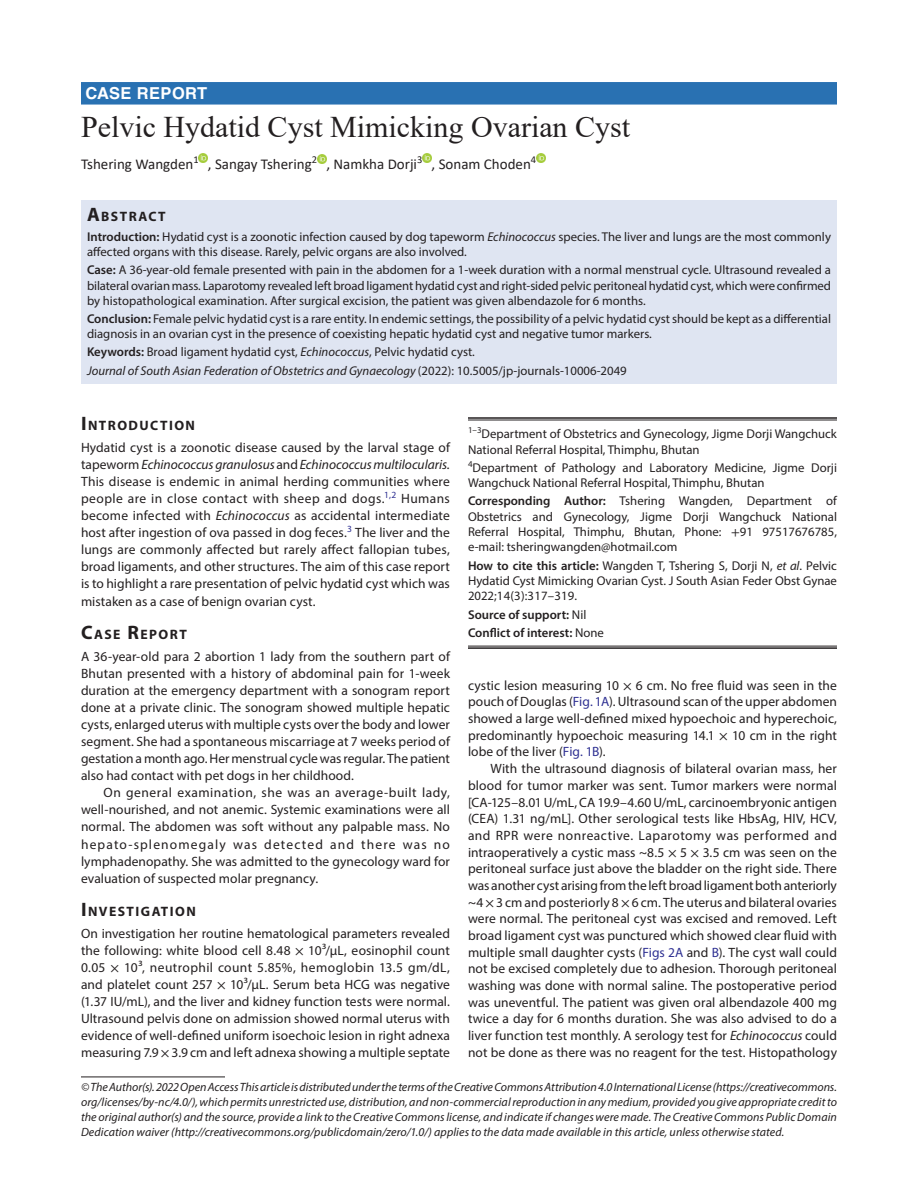
<style>
.page{position:relative;width:918px;height:1188px;background:#fff}
.page>*{position:absolute;margin:0;border:0;box-sizing:border-box;transform-origin:0 0}
.t1{font:30px "Times New Roman";color:#231f20}
.ArticleType{font:700 16.5px "Helvetica LT Std";letter-spacing:.025em;color:#fff}
.AuthorName{font:15px "Calibri";color:#231f20}
.Head-1{font:700 13.65px "Myriad Pro";letter-spacing:.105em;color:#231f20}
.AbstractTitle{font:700 13.65px "Myriad Pro";letter-spacing:.105em;color:#231f20}
.Para-NoIndent{font:13.5px/17.1px "Myriad Pro";letter-spacing:.005em;color:#231f20;text-align:justify}
.Para-Indent{font:13.5px/16.6px "Myriad Pro";letter-spacing:.005em;color:#231f20;text-align:justify}
.Abstract-Para-normal{font:12.75px/15.1px "Myriad Pro";color:#231f20;text-align:justify}
.Corresponding_Author{font:12.75px/15.3px "Myriad Pro";color:#231f20;text-align:justify}
.Abstract-Para-first{font:12.75px/15.1px "Myriad Pro";color:#231f20}
.How_to_Cite{font:12.75px/15.3px "Myriad Pro";color:#231f20;text-align:justify}
.Affiliation{font:12.75px/15.3px "Myriad Pro";color:#231f20}
.Affiliation-first{font:12.75px/15.3px "Myriad Pro";color:#231f20}
.JT_DOI{font:italic 12.75px "Myriad Pro";color:#231f20}
.Keywords{font:12.75px "Myriad Pro";color:#231f20}
.COI{font:600 12.75px "Myriad Pro";color:#231f20}
.Source{font:600 12.75px "Myriad Pro";color:#231f20}
.FootNote{font:italic 12px/15px "Myriad Pro";letter-spacing:.005em;color:#231f20;text-align:justify}
.s1{font-size:19.5px}
.s2{font-weight:600}
.s3{font-style:italic}
.s4{font-style:normal}
.s5{font-family:"STIX General"}
.s6{font-weight:400}
.s7{color:#2e3092}
</style>
<div class="page">
<div style="left:81px;top:82px;width:756px;height:23px;background:#2971b2"></div>
<div style="left:81px;top:201px;width:756px;height:25px;background:#dfe5f2"></div>
<div style="left:81px;top:225px;width:756px;height:40px;background:#dfe5f2"></div>
<div style="left:81px;top:259px;width:756px;height:55px;background:#dfe5f2"></div>
<div style="left:81px;top:307px;width:756px;height:40px;background:#dfe5f2"></div>
<div style="left:81px;top:341px;width:756px;height:25px;background:#dfe5f2"></div>
<div style="left:81px;top:359px;width:756px;height:25px;background:#dfe5f2"></div>
<svg style="left:199px;top:154px;width:9px;height:9px"></svg>
<svg style="left:317px;top:154px;width:9px;height:9px"></svg>
<svg style="left:422px;top:154px;width:10px;height:9px"></svg>
<svg style="left:536px;top:153px;width:9px;height:10px"></svg>
<hr style="left:81px;top:1077px;width:144px;height:1px;background:#231f20">
<hr style="left:468px;top:417px;width:369px;height:2px;background:#231f20">
<hr style="left:468px;top:420px;width:369px;height:1px;background:#231f20">
<hr style="left:468px;top:646px;width:369px;height:1px;background:#231f20">
<hr style="left:468px;top:647px;width:369px;height:2px;background:#231f20">
<p class="ArticleType" style="left:86px;top:83px;width:123px">CASE REPORT</p>
<p class="t1" style="left:81px;top:106px;width:551px">Pelvic Hydatid Cyst Mimicking Ovarian Cyst</p>
<p class="AuthorName" style="left:81px;top:153px;width:457px">Tshering Wangden<sup>1</sup> , Sangay Tshering<sup>2</sup> , Namkha Dorji<sup>3</sup> , Sonam Choden<sup>4</sup></p>
<p class="AbstractTitle" style="left:87px;top:208px;width:80px"><span class="s1">A</span>BSTRACT</p>
<p class="Abstract-Para-first" style="left:87px;top:229px;width:746px"><span class="s2">Introduction:</span> Hydatid cyst is a zoonotic infection caused by dog tapeworm <span class="s3">Echinococcus</span> species. The liver and lungs are the most commonly affected organs with this disease. Rarely, pelvic organs are also involved.</p>
<p class="Abstract-Para-normal" style="left:87px;top:262px;width:746px"><span class="s2">Case:</span> A 36-year-old female presented with pain in the abdomen for a 1-week duration with a normal menstrual cycle. Ultrasound revealed a bilateral ovarian mass. Laparotomy revealed left broad ligament hydatid cyst and right-sided pelvic peritoneal hydatid cyst, which were confirmed by histopathological examination. After surgical excision, the patient was given albendazole for 6 months.</p>
<p class="Abstract-Para-normal" style="left:87px;top:311px;width:746px"><span class="s2">Conclusion:</span> Female pelvic hydatid cyst is a rare entity. In endemic settings, the possibility of a pelvic hydatid cyst should be kept as a differential diagnosis in an ovarian cyst in the presence of coexisting hepatic hydatid cyst and negative tumor markers.</p>
<p class="Keywords" style="left:87px;top:344px;width:389px"><span class="s2">Keywords:</span> Broad ligament hydatid cyst, <span class="s3">Echinococcus</span>, Pelvic hydatid cyst.</p>
<p class="JT_DOI" style="left:87px;top:362px;width:541px">Journal of South Asian Federation of Obstetrics and Gynaecology <span class="s4">(2022): 10.5005/jp-journals-10006-2049</span></p>
<p class="Head-1" style="left:81px;top:417px;width:116px"><span class="s1">I</span>NTRODUCTION</p>
<p class="Para-NoIndent" style="left:81px;top:439px;width:371px">Hydatid cyst is a zoonotic disease caused by the larval stage of tapeworm <span class="s3">Echinococcus granulosus</span> and <span class="s3">Echinococcus multilocularis.<br></span>This disease is endemic in animal herding communities where people are in close contact with sheep and dogs.<sup>1,2</sup> Humans become infected with <span class="s3">Echinococcus</span> as accidental intermediate host after ingestion of ova passed in dog feces.<sup>3</sup> The liver and the lungs are commonly affected but rarely affect fallopian tubes, broad ligaments, and other structures. The aim of this case report is to highlight a rare presentation of pelvic hydatid cyst which was mistaken as a case of benign ovarian cyst.</p>
<p class="Head-1" style="left:81px;top:626px;width:107px"><span class="s1">C</span>ASE <span class="s1">R</span>EPORT</p>
<p class="Para-NoIndent" style="left:81px;top:647px;width:371px">A 36-year-old para 2 abortion 1 lady from the southern part of Bhutan presented with a history of abdominal pain for 1-week duration at the emergency department with a sonogram report done at a private clinic. The sonogram showed multiple hepatic cysts, enlarged uterus with multiple cysts over the body and lower segment. She had a spontaneous miscarriage at 7 weeks period of gestation a month ago. Her menstrual cycle was regular. The patient also had contact with pet dogs in her childhood.</p>
<p class="Para-Indent" style="left:81px;top:784px;width:371px;line-height:17.1px;text-indent:22px">On general examination, she was an average-built lady, well-nourished, and not anemic. Systemic examinations were all normal. The abdomen was soft without any palpable mass. No hepato-splenomegaly was detected and there was no lymphadenopathy. She was admitted to the gynecology ward for evaluation of suspected molar pregnancy.</p>
<p class="Head-1" style="left:81px;top:903px;width:116px"><span class="s1">I</span>NVESTIGATION</p>
<p class="Para-NoIndent" style="left:81px;top:925px;width:371px">On investigation her routine hematological parameters revealed the following: white blood cell 8.48 <span class="s5">×</span> 10³/µL, eosinophil count 0.05 <span class="s5">×</span> 10³, neutrophil count 5.85%, hemoglobin 13.5 gm/dL, and platelet count 257 <span class="s5">×</span> 10³/µL. Serum beta HCG was negative (1.37 IU/mL), and the liver and kidney function tests were normal.<br>Ultrasound pelvis done on admission showed normal uterus with evidence of well-defined uniform isoechoic lesion in right adnexa measuring 7.9 <span class="s5">×</span> 3.9 cm and left adnexa showing a multiple septate</p>
<p class="Affiliation-first" style="left:468px;top:426px;width:370px"><sup>1–3</sup>Department of Obstetrics and Gynecology, Jigme Dorji Wangchuck<br>National Referral Hospital, Thimphu, Bhutan</p>
<p class="Affiliation" style="left:468px;top:460px;width:371px"><sup>4</sup>Department of Pathology and Laboratory Medicine, Jigme Dorji<br>Wangchuck National Referral Hospital, Thimphu, Bhutan</p>
<p class="Corresponding_Author" style="left:468px;top:493px;width:371px"><span class="s2">Corresponding Author:</span> Tshering Wangden, Department of Obstetrics and Gynecology, Jigme Dorji Wangchuck National Referral Hospital, Thimphu, Bhutan, Phone: <span class="s5">+</span>91 97517676785, e-mail: tsheringwangden@hotmail.com</p>
<p class="How_to_Cite" style="left:468px;top:558px;width:371px"><span class="s2">How to cite this article:</span> Wangden T, Tshering S, Dorji N, <span class="s3">et al</span>. Pelvic Hydatid Cyst Mimicking Ovarian Cyst. J South Asian Feder Obst Gynae 2022;14(3):317–319.</p>
<p class="Source" style="left:468px;top:606px;width:120px">Source of support: <span class="s6">Nil</span></p>
<p class="COI" style="left:468px;top:624px;width:137px">Conflict of interest: <span class="s6">None</span></p>
<p class="Para-NoIndent" style="left:468px;top:677px;width:371px;line-height:16.6px">cystic lesion measuring 10 <span class="s5">×</span> 6 cm. No free fluid was seen in the pouch of Douglas (<span class="s7">Fig. 1A</span>). Ultrasound scan of the upper abdomen showed a large well-defined mixed hypoechoic and hyperechoic, predominantly hypoechoic measuring 14.1 <span class="s5">×</span> 10 cm in the right lobe of the liver (<span class="s7">Fig. 1B</span>).</p>
<p class="Para-Indent" style="left:468px;top:760px;width:371px;text-indent:22px">With the ultrasound diagnosis of bilateral ovarian mass, her blood for tumor marker was sent. Tumor markers were normal [CA-125–8.01 U/mL, CA 19.9–4.60 U/mL, carcinoembryonic antigen (CEA) 1.31 ng/mL]. Other serological tests like HbsAg, HIV, HCV, and RPR were nonreactive. Laparotomy was performed and intraoperatively a cystic mass ~8.5 <span class="s5">×</span> 5 <span class="s5">×</span> 3.5 cm was seen on the peritoneal surface just above the bladder on the right side. There was another cyst arising from the left broad ligament both anteriorly ~4 <span class="s5">×</span> 3 cm and posteriorly 8 <span class="s5">×</span> 6 cm. The uterus and bilateral ovaries were normal. The peritoneal cyst was excised and removed. Left broad ligament cyst was punctured which showed clear fluid with multiple small daughter cysts (<span class="s7">Figs 2A</span> and <span class="s7">B</span>). The cyst wall could not be excised completely due to adhesion. Thorough peritoneal washing was done with normal saline. The postoperative period was uneventful. The patient was given oral albendazole 400 mg twice a day for 6 months duration. She was also advised to do a liver function test monthly. A serology test for <span class="s3">Echinococcus</span> could not be done as there was no reagent for the test. Histopathology</p>
<p class="FootNote" style="left:81px;top:1079px;width:758px">© The Author(s). 2022 Open Access This article is distributed under the terms of the Creative Commons Attribution 4.0 International License (https://creativecommons. org/licenses/by-nc/4.0/), which permits unrestricted use, distribution, and non-commercial reproduction in any medium, provided you give appropriate credit to the original author(s) and the source, provide a link to the Creative Commons license, and indicate if changes were made. The Creative Commons Public Domain Dedication waiver (http://creativecommons.org/publicdomain/zero/1.0/) applies to the data made available in this article, unless otherwise stated.</p>
</div>
